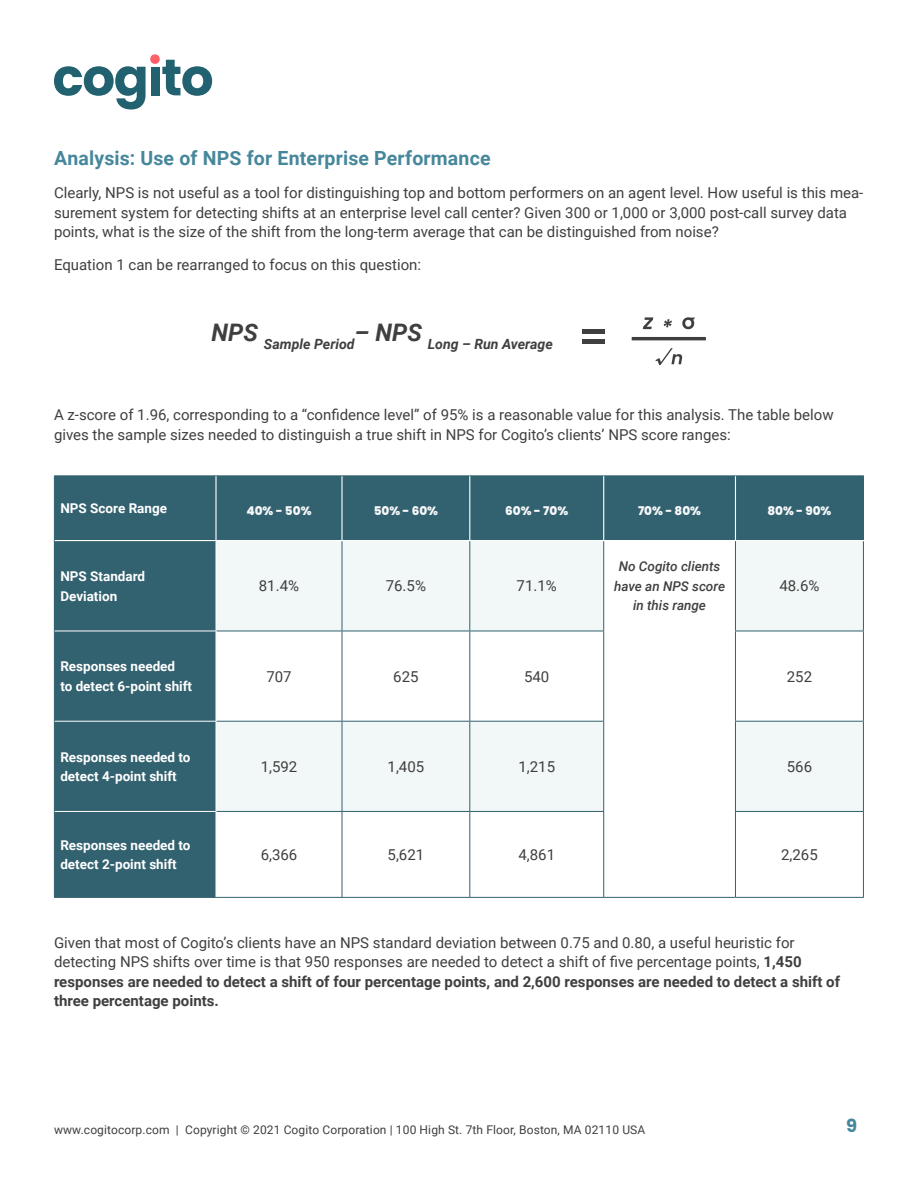
<style>
.page{position:relative;width:918px;height:1188px;background:#fff}
.page>*{position:absolute;margin:0;border:0;box-sizing:border-box;transform-origin:0 0}
.t1{font:700 19.5px "Roboto";letter-spacing:.01em;color:#46879c}
.t2{font:700 18px "Poppins";color:#46879c}
.t3{font:15px/19.5px "Roboto";color:#3f3f3f}
.t4{font:italic 700 14.1px "Roboto";color:#3f3f3f}
.t5{font:700 13.5px/19.5px "Roboto";color:#fff}
.t6{font:italic 500 13.5px/19.5px "Roboto";color:#3f3f3f;text-align:center}
.t7{font:12px "Roboto";letter-spacing:.01em;color:#3f3f3f}
.t8{font:800 12px "Poppins";color:#f7f8f9}
.s1{font-weight:700}
</style>
<div class="page">
<svg style="left:54px;top:54px;width:158px;height:56px"></svg>
<svg style="left:55px;top:477px;width:808px;height:420px;fill:#32616f"></svg>
<div style="left:54px;top:541px;width:162px;height:90px;background:#32616f"></div>
<svg style="left:217px;top:541px;width:646px;height:270px;fill:#f2f8f7"></svg>
<hr style="left:342px;top:541px;width:1px;height:90px;background:#32616f">
<hr style="left:469px;top:541px;width:1px;height:90px;background:#32616f">
<hr style="left:603px;top:541px;width:1px;height:90px;background:#32616f">
<hr style="left:735px;top:541px;width:1px;height:90px;background:#32616f">
<hr style="left:863px;top:541px;width:1px;height:90px;background:#32616f">
<hr style="left:216px;top:631px;width:126px;height:1px;background:#32616f">
<hr style="left:342px;top:631px;width:128px;height:1px;background:#32616f">
<hr style="left:342px;top:631px;width:1px;height:90px;background:#32616f">
<hr style="left:470px;top:631px;width:134px;height:1px;background:#32616f">
<hr style="left:469px;top:631px;width:1px;height:90px;background:#32616f">
<hr style="left:603px;top:631px;width:1px;height:90px;background:#32616f">
<hr style="left:735px;top:631px;width:129px;height:1px;background:#32616f">
<hr style="left:735px;top:631px;width:1px;height:90px;background:#32616f">
<hr style="left:863px;top:631px;width:1px;height:90px;background:#32616f">
<hr style="left:216px;top:721px;width:126px;height:1px;background:#32616f">
<hr style="left:342px;top:721px;width:128px;height:1px;background:#32616f">
<hr style="left:342px;top:722px;width:1px;height:89px;background:#32616f">
<hr style="left:470px;top:721px;width:134px;height:1px;background:#32616f">
<hr style="left:469px;top:722px;width:1px;height:89px;background:#32616f">
<hr style="left:603px;top:722px;width:1px;height:89px;background:#32616f">
<hr style="left:735px;top:721px;width:129px;height:1px;background:#32616f">
<hr style="left:735px;top:722px;width:1px;height:89px;background:#32616f">
<hr style="left:863px;top:722px;width:1px;height:89px;background:#32616f">
<hr style="left:216px;top:811px;width:126px;height:1px;background:#32616f">
<hr style="left:342px;top:811px;width:128px;height:1px;background:#32616f">
<hr style="left:342px;top:812px;width:1px;height:85px;background:#32616f">
<hr style="left:470px;top:811px;width:134px;height:1px;background:#32616f">
<hr style="left:469px;top:812px;width:1px;height:85px;background:#32616f">
<hr style="left:603px;top:812px;width:1px;height:85px;background:#32616f">
<hr style="left:735px;top:811px;width:129px;height:1px;background:#32616f">
<hr style="left:735px;top:812px;width:1px;height:85px;background:#32616f">
<hr style="left:863px;top:812px;width:1px;height:85px;background:#32616f">
<hr style="left:216px;top:897px;width:126px;height:1px;background:#32616f">
<hr style="left:342px;top:897px;width:128px;height:1px;background:#32616f">
<hr style="left:470px;top:897px;width:134px;height:1px;background:#32616f">
<hr style="left:604px;top:897px;width:131px;height:1px;background:#32616f">
<hr style="left:735px;top:897px;width:129px;height:1px;background:#32616f">
<hr style="left:54px;top:631px;width:1px;height:90px;background:#32616f">
<hr style="left:54px;top:721px;width:1px;height:90px;background:#32616f">
<hr style="left:54px;top:811px;width:1px;height:86px;background:#32616f">
<hr style="left:54px;top:897px;width:162px;height:1px;background:#32616f">
<hr style="left:216px;top:541px;width:1px;height:90px;background:#fff">
<hr style="left:55px;top:631px;width:161px;height:1px;background:#fff">
<hr style="left:216px;top:631px;width:1px;height:90px;background:#fff">
<hr style="left:55px;top:721px;width:161px;height:1px;background:#fff">
<hr style="left:216px;top:722px;width:1px;height:89px;background:#fff">
<hr style="left:55px;top:811px;width:161px;height:1px;background:#fff">
<hr style="left:216px;top:812px;width:1px;height:85px;background:#fff">
<hr style="left:54px;top:476px;width:162px;height:1px;background:#32616f">
<hr style="left:54px;top:476px;width:1px;height:65px;background:#32616f">
<hr style="left:216px;top:476px;width:126px;height:1px;background:#32616f">
<hr style="left:342px;top:476px;width:128px;height:1px;background:#32616f">
<hr style="left:470px;top:476px;width:134px;height:1px;background:#32616f">
<hr style="left:604px;top:476px;width:131px;height:1px;background:#32616f">
<hr style="left:735px;top:476px;width:129px;height:1px;background:#32616f">
<hr style="left:215px;top:476px;width:2px;height:64px;background:#fff">
<hr style="left:341px;top:476px;width:2px;height:64px;background:#fff">
<hr style="left:469px;top:476px;width:1px;height:64px;background:#fff">
<hr style="left:603px;top:476px;width:1px;height:64px;background:#fff">
<hr style="left:735px;top:476px;width:1px;height:64px;background:#fff">
<hr style="left:55px;top:540px;width:161px;height:1px;background:#fff">
<hr style="left:216px;top:540px;width:126px;height:1px;background:#fff">
<hr style="left:342px;top:540px;width:128px;height:1px;background:#fff">
<hr style="left:470px;top:540px;width:134px;height:1px;background:#fff">
<hr style="left:604px;top:540px;width:131px;height:1px;background:#fff">
<hr style="left:735px;top:540px;width:129px;height:1px;background:#fff">
<hr style="left:863px;top:476px;width:1px;height:64px;background:#32616f">
<div style="left:583px;top:329px;width:22px;height:5px;background:#3f3f3f"></div>
<hr style="left:583px;top:339px;width:22px;height:4px;background:#3f3f3f">
<hr style="left:632px;top:337px;width:74px;height:3px;background:#3f3f3f">
<svg style="left:655px;top:348px;width:27px;height:17px"></svg>
<svg style="left:682px;top:317px;width:13px;height:12px"></svg>
<svg style="left:643px;top:317px;width:10px;height:12px"></svg>
<svg style="left:664px;top:319px;width:8px;height:8px"></svg>
<h1 class="t1" style="left:54px;top:145px;width:438px">Analysis: Use of NPS for Enterprise Performance</h1>
<p class="t3" style="left:54px;top:183px;width:811px">Clearly, NPS is not useful as a tool for distinguishing top and bottom performers on an agent level. How useful is this mea&shy;surement system for detecting shifts at an enterprise level call center? Given 300 or 1,000 or 3,000 post-call survey data points, what is the size of the shift from the long-term average that can be distinguished from noise?</p>
<p class="t3" style="left:54px;top:255px;width:369px">Equation 1 can be rearranged to focus on this question:</p>
<p class="t4" style="left:212px;top:334px;width:343px"><sup>NPS</sup> Sample Period<sup>–</sup> <sup>NPS</sup> Long – Run Average</p>
<p class="t3" style="left:54px;top:405px;width:781px">A z-score of 1.96, corresponding to a “confidence level” of 95% is a reasonable value for this analysis. The table below gives the sample sizes needed to distinguish a true shift in NPS for Cogito’s clients’ NPS score ranges:</p>
<p class="t5" style="left:60px;top:498px;width:108px">NPS Score Range</p>
<p class="t8" style="left:246px;top:503px;width:67px">40% - 50%</p>
<p class="t8" style="left:374px;top:503px;width:66px">50% - 60%</p>
<p class="t8" style="left:505px;top:503px;width:64px">60% - 70%</p>
<p class="t8" style="left:638px;top:503px;width:65px">70% - 80%</p>
<p class="t8" style="left:767px;top:503px;width:66px">80% - 90%</p>
<p class="t5" style="left:60px;top:566px;width:86px">NPS Standard<br>Deviation</p>
<p class="t3" style="left:259px;top:576px;width:42px">81.4%</p>
<p class="t3" style="left:386px;top:576px;width:42px">76.5%</p>
<p class="t3" style="left:517px;top:576px;width:42px">71.1%</p>
<p class="t6" style="left:614px;top:556px;width:113px">No Cogito clients have an NPS score in this range</p>
<p class="t3" style="left:779px;top:576px;width:42px">48.6%</p>
<p class="t5" style="left:60px;top:656px;width:133px">Responses needed<br>to detect 6-point shift</p>
<p class="t3" style="left:266px;top:666px;width:27px">707</p>
<p class="t3" style="left:393px;top:666px;width:27px">625</p>
<p class="t3" style="left:524px;top:666px;width:27px">540</p>
<p class="t3" style="left:787px;top:666px;width:27px">252</p>
<p class="t5" style="left:60px;top:747px;width:132px">Responses needed to detect 4-point shift</p>
<p class="t3" style="left:261px;top:756px;width:38px">1,592</p>
<p class="t3" style="left:388px;top:756px;width:38px">1,405</p>
<p class="t3" style="left:518px;top:756px;width:38px">1,215</p>
<p class="t3" style="left:787px;top:756px;width:27px">566</p>
<p class="t5" style="left:60px;top:835px;width:132px">Responses needed to detect 2-point shift</p>
<p class="t3" style="left:261px;top:844px;width:38px">6,366</p>
<p class="t3" style="left:388px;top:844px;width:38px">5,621</p>
<p class="t3" style="left:518px;top:844px;width:38px">4,861</p>
<p class="t3" style="left:781px;top:844px;width:38px">2,265</p>
<p class="t3" style="left:54px;top:932px;width:788px">Given that most of Cogito’s clients have an NPS standard deviation between 0.75 and 0.80, a useful heuristic for detecting NPS shifts over time is that 950 responses are needed to detect a shift of five percentage points, <span class="s1">1,450 responses are needed to detect a shift of four percentage points, and 2,600 responses are needed to detect a shift of three percentage points.</span></p>
<p class="t7" style="left:54px;top:1121px;width:593px">www.cogitocorp.com | Copyright © 2021 Cogito Corporation | 100 High St. 7th Floor, Boston, MA 02110 USA</p>
<p class="t2" style="left:846px;top:1115px;width:13px">9</p>
</div>
